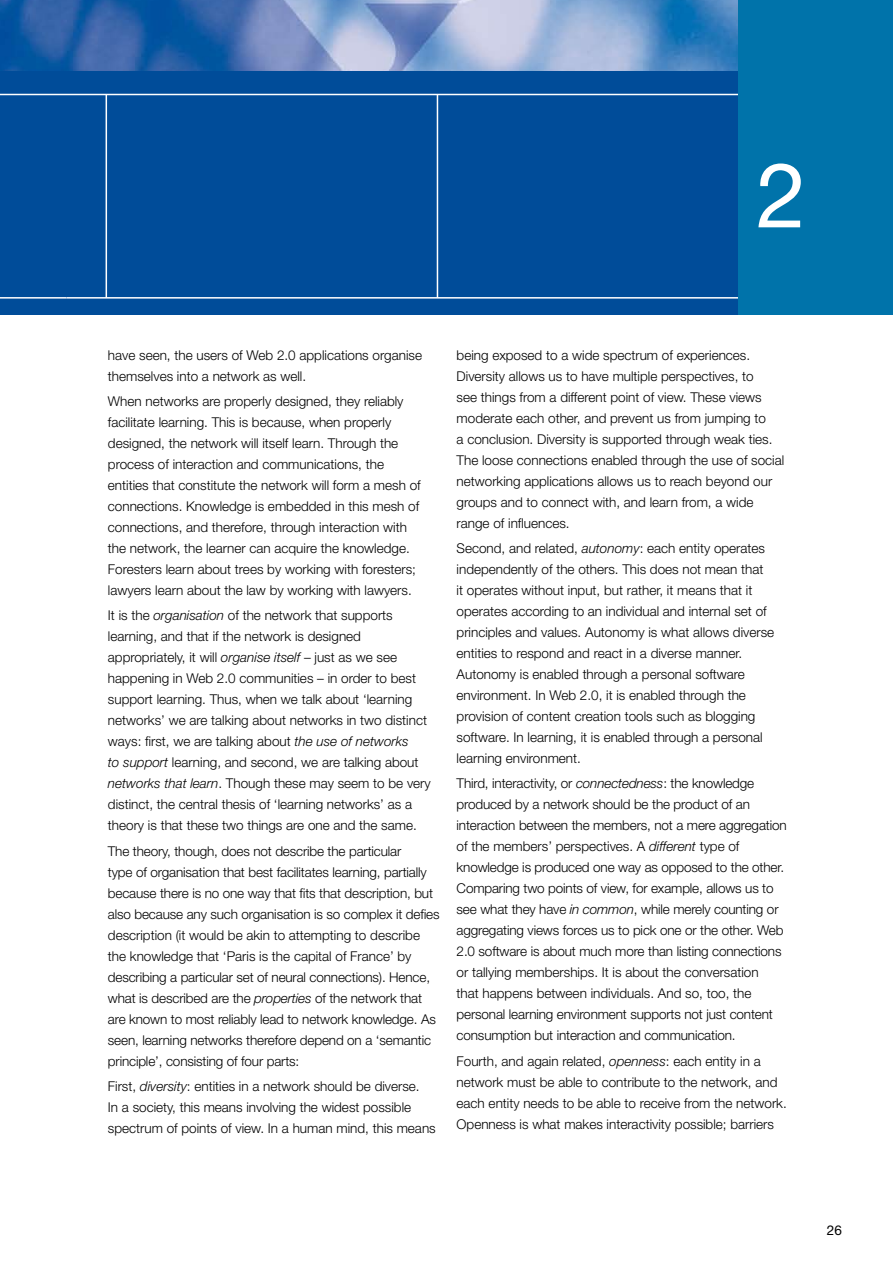
<style>
.page{position:relative;width:893px;height:1263px;background:#fff}
.page>*{position:absolute;margin:0;border:0;box-sizing:border-box;transform-origin:0 0}
.t1{font:90px "Helvetica Neue";color:#fff}
.t2{font:300 13.5px/21px "Helvetica Neue";color:#000}
.t3{font:13.5px "Helvetica Neue";color:#000}
.s1{font-style:italic}
</style>
<div class="page">
<div style="left:0;top:71px;width:893px;height:244px;background:#004c99"></div>
<img style="left:0;top:0;width:738px;height:71px">
<hr style="left:0;top:94px;width:760px;height:1px;background:#fff">
<hr style="left:0;top:297px;width:66px;height:2px;background:#fff">
<hr style="left:66px;top:297px;width:744px;height:2px;background:#fff">
<div style="left:738px;top:0;width:155px;height:315px;background:#0073aa"></div>
<hr style="left:106px;top:94px;width:1px;height:204px;background:#fff">
<hr style="left:437px;top:94px;width:1px;height:204px;background:#fff">
<h1 class="t1" style="left:756px;top:142px;width:52px">2</h1>
<p class="t2" style="left:108px;top:344px;width:316px">have seen, the users of Web 2.0 applications organise themselves into a network as well.</p>
<p class="t2" style="left:108px;top:390px;width:314px">When networks are properly designed, they reliably facilitate learning. This is because, when properly designed, the network will itself learn. Through the process of interaction and communications, the entities that constitute the network will form a mesh of connections. Knowledge is embedded in this mesh of connections, and therefore, through interaction with the network, the learner can acquire the knowledge.<br>Foresters learn about trees by working with foresters; lawyers learn about the law by working with lawyers.</p>
<p class="t2" style="left:108px;top:605px;width:324px">It is the <span class="s1">organisation</span> of the network that supports learning, and that if the network is designed appropriately, it will <span class="s1">organise itself</span> – just as we see happening in Web 2.0 communities – in order to best support learning. Thus, when we talk about ‘learning networks’ we are talking about networks in two distinct ways: first, we are talking about <span class="s1">the use of networks<br>to support</span> learning, and second, we are talking about <span class="s1">networks that learn</span>. Though these may seem to be very distinct, the central thesis of ‘learning networks’ as a theory is that these two things are one and the same.</p>
<p class="t2" style="left:108px;top:840px;width:333px">The theory, though, does not describe the particular<br>type of organisation that best facilitates learning, partially because there is no one way that fits that description, but also because any such organisation is so complex it defies description (it would be akin to attempting to describe the knowledge that ‘Paris is the capital of France’ by describing a particular set of neural connections). Hence, what is described are the <span class="s1">properties</span> of the network that are known to most reliably lead to network knowledge. As seen, learning networks therefore depend on a ‘semantic principle’, consisting of four parts:</p>
<p class="t2" style="left:108px;top:1075px;width:329px">First, <span class="s1">diversity</span>: entities in a network should be diverse.<br>In a society, this means involving the widest possible spectrum of points of view. In a human mind, this means</p>
<p class="t2" style="left:457px;top:344px;width:329px">being exposed to a wide spectrum of experiences.<br>Diversity allows us to have multiple perspectives, to<br>see things from a different point of view. These views moderate each other, and prevent us from jumping to<br>a conclusion. Diversity is supported through weak ties.<br>The loose connections enabled through the use of social networking applications allows us to reach beyond our groups and to connect with, and learn from, a wide range of influences.</p>
<p class="t2" style="left:457px;top:537px;width:319px">Second, and related, <span class="s1">autonomy</span>: each entity operates independently of the others. This does not mean that<br>it operates without input, but rather, it means that it operates according to an individual and internal set of principles and values. Autonomy is what allows diverse entities to respond and react in a diverse manner.<br>Autonomy is enabled through a personal software environment. In Web 2.0, it is enabled through the provision of content creation tools such as blogging software. In learning, it is enabled through a personal learning environment.</p>
<p class="t2" style="left:457px;top:773px;width:332px">Third, interactivity, or <span class="s1">connectedness</span>: the knowledge produced by a network should be the product of an interaction between the members, not a mere aggregation of the members’ perspectives. A <span class="s1">different</span> type of knowledge is produced one way as opposed to the other.<br>Comparing two points of view, for example, allows us to see what they have <span class="s1">in common</span>, while merely counting or aggregating views forces us to pick one or the other. Web 2.0 software is about much more than listing connections or tallying memberships. It is about the conversation<br>that happens between individuals. And so, too, the personal learning environment supports not just content consumption but interaction and communication.</p>
<p class="t2" style="left:457px;top:1050px;width:332px">Fourth, and again related, <span class="s1">openness</span>: each entity in a network must be able to contribute to the network, and each entity needs to be able to receive from the network.<br>Openness is what makes interactivity possible; barriers</p>
<p class="t3" style="left:827px;top:1222px;width:17px">26</p>
</div>
